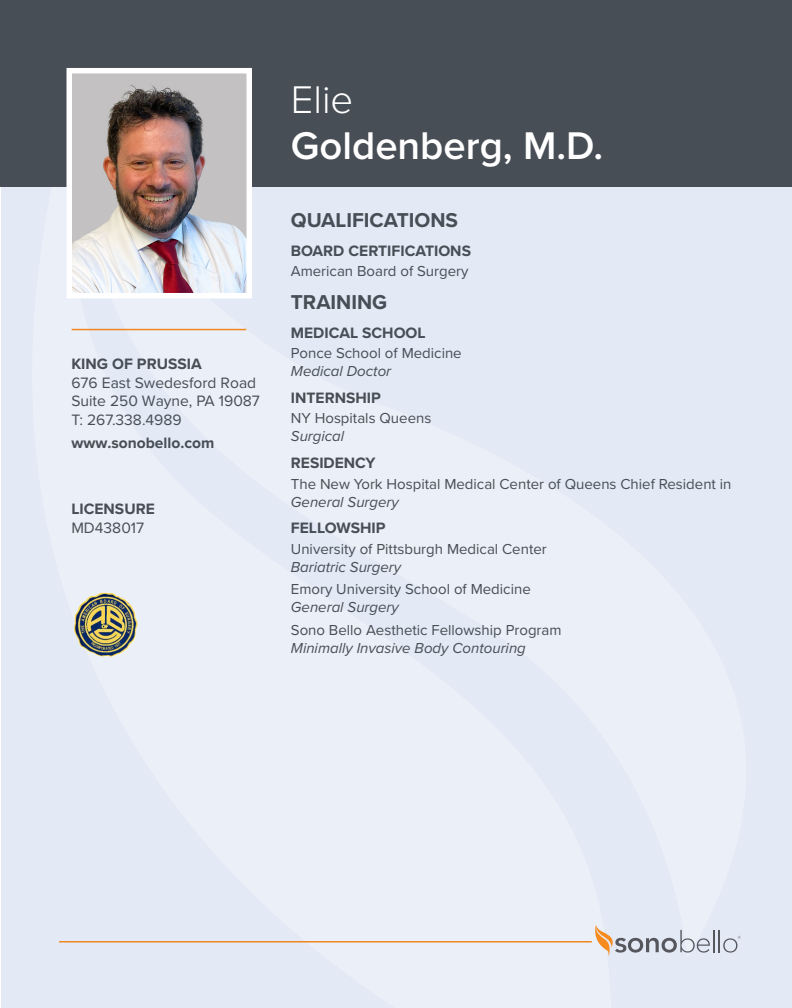
<style>
.page{position:relative;width:792px;height:1008px;background:#fff}
.page>*{position:absolute;margin:0;border:0;box-sizing:border-box;transform-origin:0 0}
.PDF_Surgeon_Name{font:600 40px/46px "Proxima Nova";color:#fff}
.PDF_BODY_SECTION_Hea{font:700 20.8px "Proxima Nova";color:#484e55}
.SIDE_BAR_Body{font:15.6px/18.5px "Proxima Nova";color:#484e55}
.PDF_Body_HEADER{font:700 15.6px "Proxima Nova";color:#484e55}
.SIDE_BAR_Body-2{font:700 15.6px/18.7px "Proxima Nova";color:#484e55}
.PDF_Body_Text{font:15px/18px "Proxima Nova";color:#484e55}
.s1{font-weight:700}
.s2{font-weight:400}
.s3{font-weight:300}
.s4{font-style:italic}
</style>
<div class="page">
<div style="left:2px;top:0;width:790px;height:1008px;background:#e3e9f5"></div>
<div style="left:0;top:0;width:792px;height:187px;background:#484e55"></div>
<svg style="left:595px;top:925px;width:146px;height:31px"></svg>
<hr style="left:59px;top:941px;width:533px;height:1px;background:#f18720">
<hr style="left:72px;top:329px;width:174px;height:1px;background:#f18720">
<img style="left:74px;top:592px;width:64px;height:65px">
<img style="left:66px;top:68px;width:186px;height:231px">
<p class="SIDE_BAR_Body" style="left:71px;top:354px;width:190px"><span class="s1">KING OF PRUSSIA<br></span>676 East Swedesford Road<br>Suite 250 Wayne, PA 19087<br>T: 267.338.4989</p>
<p class="SIDE_BAR_Body-2" style="left:71px;top:434px;width:145px">www.sonobello.com</p>
<p class="SIDE_BAR_Body-2" style="left:71px;top:499px;width:85px">LICENSURE<br><span class="s2">MD438017</span></p>
<p class="PDF_Surgeon_Name" style="left:291px;top:75px;width:314px"><span class="s3">Elie<br></span>Goldenberg, M.D.</p>
<p class="PDF_BODY_SECTION_Hea" style="left:291px;top:204px;width:169px">QUALIFICATIONS</p>
<p class="PDF_Body_HEADER" style="left:291px;top:239px;width:182px">BOARD CERTIFICATIONS</p>
<p class="PDF_Body_Text" style="left:291px;top:262px;width:179px">American Board of Surgery</p>
<p class="PDF_BODY_SECTION_Hea" style="left:291px;top:286px;width:98px">TRAINING</p>
<p class="PDF_Body_HEADER" style="left:291px;top:321px;width:136px">MEDICAL SCHOOL</p>
<p class="PDF_Body_Text" style="left:291px;top:344px;width:172px">Ponce School of Medicine<br><span class="s4">Medical Doctor</span></p>
<p class="PDF_Body_HEADER" style="left:291px;top:386px;width:91px">INTERNSHIP</p>
<p class="PDF_Body_Text" style="left:291px;top:409px;width:142px">NY Hospitals Queens<br><span class="s4">Surgical</span></p>
<p class="PDF_Body_HEADER" style="left:291px;top:451px;width:86px">RESIDENCY</p>
<p class="PDF_Body_Text" style="left:291px;top:474px;width:442px">The New York Hospital Medical Center of Queens Chief Resident in<br><span class="s4">General Surgery</span></p>
<p class="PDF_Body_HEADER" style="left:291px;top:516px;width:96px">FELLOWSHIP</p>
<p class="PDF_Body_Text" style="left:291px;top:539px;width:257px">University of Pittsburgh Medical Center<br><span class="s4">Bariatric Surgery</span></p>
<p class="PDF_Body_Text" style="left:291px;top:580px;width:241px">Emory University School of Medicine<br><span class="s4">General Surgery</span></p>
<p class="PDF_Body_Text" style="left:291px;top:620px;width:272px">Sono Bello Aesthetic Fellowship Program<br><span class="s4">Minimally Invasive Body Contouring</span></p>
</div>
